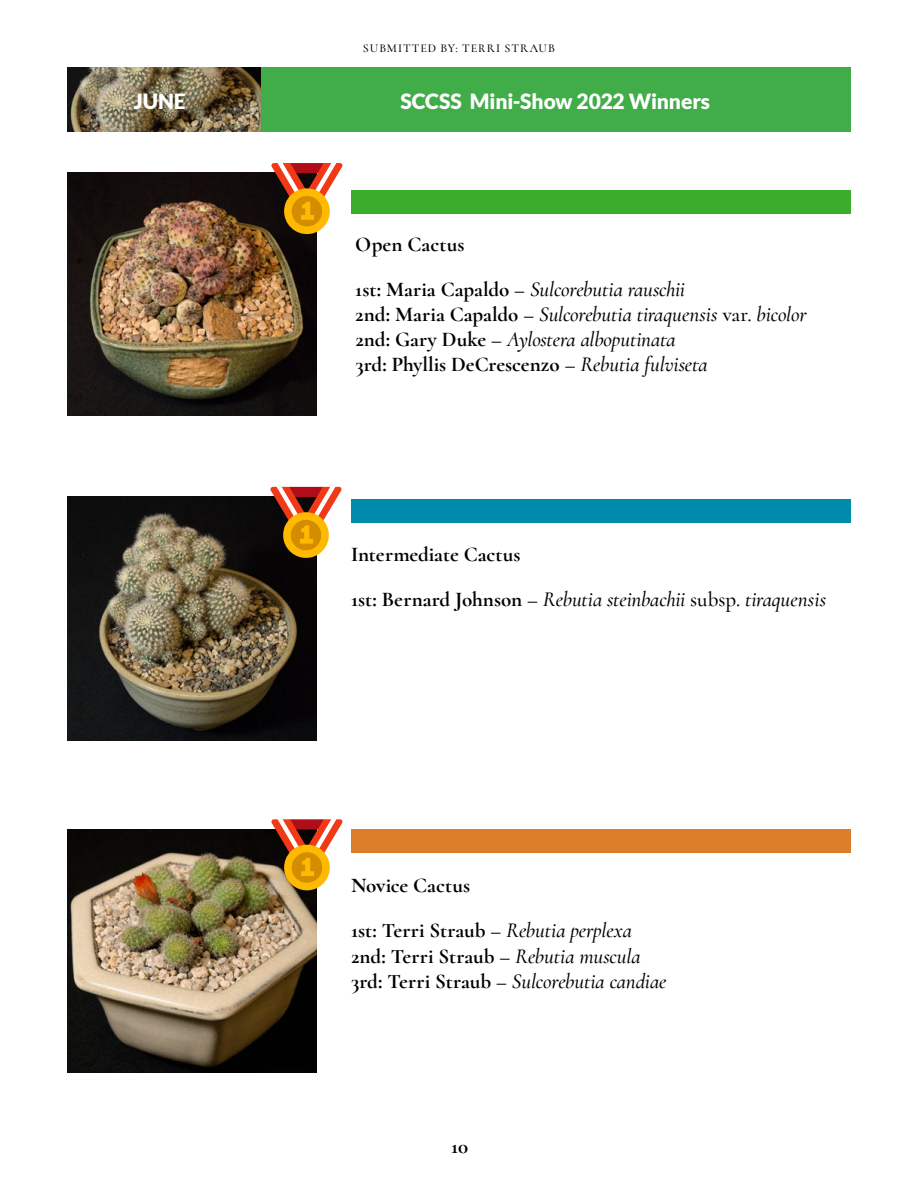
<style>
.page{position:relative;width:918px;height:1188px;background:#fff}
.page>*{position:absolute;margin:0;border:0;box-sizing:border-box;transform-origin:0 0}
.t1{font:italic 500 21px/25.2px "Cormorant";letter-spacing:-.005em;color:#000}
.t2{font:700 21px/45px "Cormorant";color:#000}
.t3{font:900 21px "Lato";letter-spacing:-.005em;color:#fff}
.t4{font:500 12px "Cormorant";letter-spacing:.085em;color:#000}
.s1{font-weight:500;font-style:italic}
.s2{font-weight:700;font-style:normal}
.s3{font-style:normal}
.s4{font-weight:500}
</style>
<div class="page">
<div style="left:260px;top:68px;width:590px;height:64px;background:#41ad49"></div>
<img style="left:68px;top:68px;width:192px;height:64px">
<img style="left:68px;top:172px;width:249px;height:243px">
<img style="left:68px;top:497px;width:249px;height:243px">
<img style="left:68px;top:829px;width:249px;height:244px">
<div style="left:351px;top:190px;width:499px;height:24px;background:#3aad2c"></div>
<div style="left:351px;top:500px;width:499px;height:23px;background:#008aac"></div>
<div style="left:351px;top:829px;width:499px;height:23px;background:#db7d29"></div>
<svg style="left:271px;top:163px;width:71px;height:71px"></svg>
<svg style="left:270px;top:487px;width:72px;height:71px"></svg>
<svg style="left:271px;top:819px;width:71px;height:71px"></svg>
<p class="t4" style="left:363px;top:41px;width:194px">SUBMITTED BY: TERRI STRAUB</p>
<p class="t3" style="left:134px;top:89px;width:54px">JUNE</p>
<p class="t3" style="left:401px;top:89px;width:311px">SCCSS Mini-Show 2022 Winners</p>
<p class="t2" style="left:355px;top:221px;width:331px">Open Cactus<br>1st: Maria Capaldo – <span class="s1">Sulcorebutia rauschii</span></p>
<p class="t1" style="left:355px;top:302px;width:453px"><span class="s2">2nd: Maria Capaldo –</span> Sulcorebutia tiraquensis <span class="s3">var.</span> bicolor<br><span class="s2">2nd: Gary Duke –</span> Aylostera alboputinata<br><span class="s2">3rd: Phyllis DeCrescenzo –</span> Rebutia fulviseta</p>
<p class="t2" style="left:351px;top:532px;width:477px">Intermediate Cactus<br>1st: Bernard Johnson – <span class="s1">Rebutia steinbachii</span> <span class="s4">subsp.</span> <span class="s1">tiraquensis</span></p>
<p class="t2" style="left:351px;top:863px;width:282px">Novice Cactus<br>1st: Terri Straub – <span class="s1">Rebutia perplexa</span></p>
<p class="t1" style="left:351px;top:943px;width:317px"><span class="s2">2nd: Terri Straub –</span> Rebutia muscula<br><span class="s2">3rd: Terri Straub –</span> Sulcorebutia candiae</p>
<p class="t2" style="left:451px;top:1124px;width:18px">10</p>
</div>
